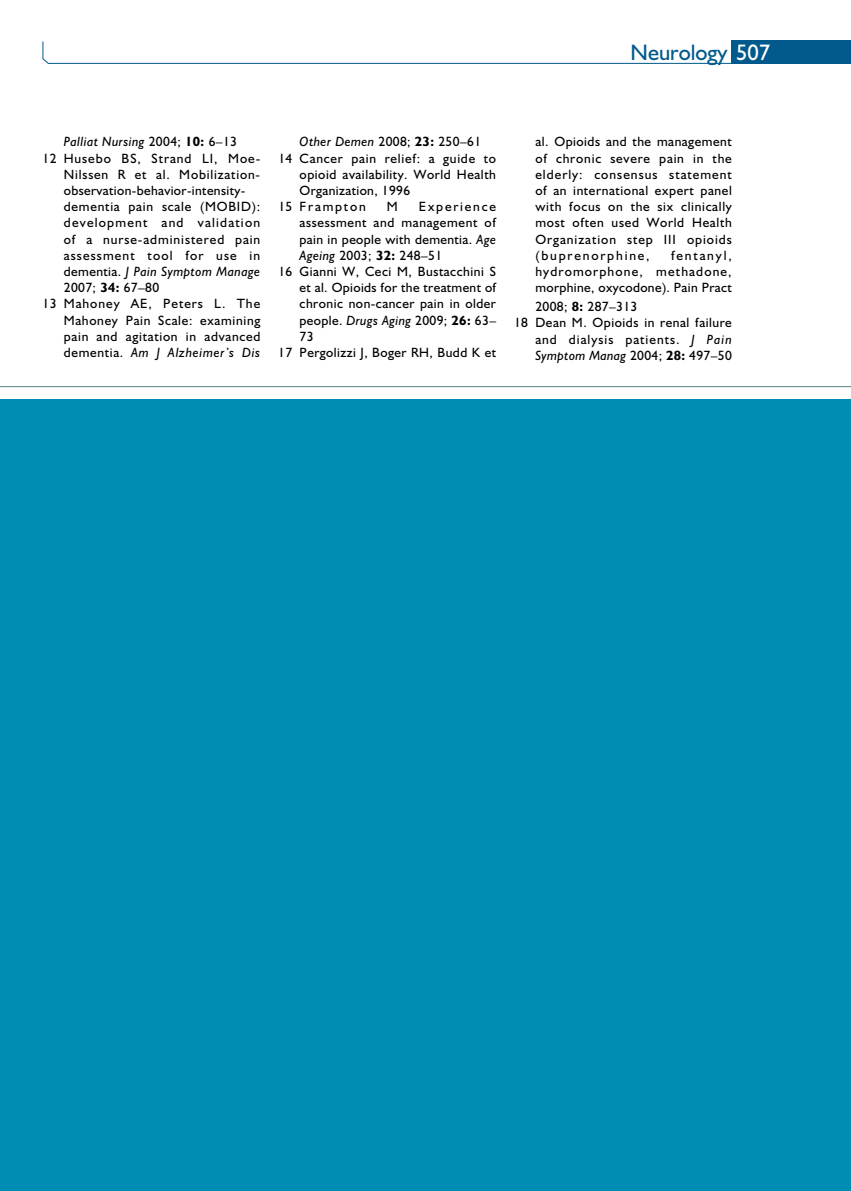
<style>
.page{position:relative;width:851px;height:1191px;background:#fff}
.page>*{position:absolute;margin:0;border:0;box-sizing:border-box;transform-origin:0 0}
.t1{font:22.5px "Humanist 521 BT";color:#015a8b}
.t2{font:13.5px/16.2px "Humanist 521 BT";letter-spacing:.05em;color:#000;text-align:justify}
.t3{font:13.5px "Humanist 521 BT";letter-spacing:.025em;color:#000}
.t4{font:italic 13.5px "Humanist 521 BT";letter-spacing:.03em;color:#000}
.t5{font:13.5px "Humanist 521 BT";letter-spacing:.07em;color:#000}
.t6{font:13.5px "Humanist 521 BT";letter-spacing:.03em;color:#000}
.t7{font:italic 13.5px "Humanist 521 BT";letter-spacing:.05em;color:#000}
.t8{font:13.5px "Humanist 521 BT";letter-spacing:.075em;color:#000}
.t9{font:13.5px "Humanist 521 BT";letter-spacing:.09em;color:#000}
.t10{font:13.5px "Humanist 521 BT";letter-spacing:.08em;color:#000}
.t11{font:13.5px "Humanist 521 BT";letter-spacing:.13em;color:#000}
.s1{color:#fff}
.s2{font-style:normal}
.s3{font-weight:700;font-style:normal}
.s4{font-weight:700}
.s5{font-style:italic}
</style>
<div class="page">
<div style="left:731px;top:40px;width:119px;height:24px;background:#015a8b"></div>
<svg style="left:42px;top:41px;width:689px;height:23px"></svg>
<div style="left:0;top:400px;width:850px;height:791px;background:#008db4"></div>
<hr style="left:0;top:386px;width:850px;height:1px;background:#4f8284">
<h1 class="t1" style="left:630px;top:38px;width:141px">Neurology <span class="s1">507</span></h1>
<p class="t4" style="left:64px;top:133px;width:175px">Palliat Nursing <span class="s2">2004;</span> <span class="s3">10:</span> <span class="s2">6–13</span></p>
<p class="t5" style="left:43px;top:150px;width:219px">12 Husebo BS, Strand LI, Moe-</p>
<p class="t2" style="left:64px;top:166px;width:198px">Nilssen R et al. Mobilization-</p>
<p class="t3" style="left:64px;top:182px;width:183px">observation-behavior-intensity-</p>
<p class="t2" style="left:64px;top:198px;width:198px">dementia pain scale (MOBID):</p>
<p class="t9" style="left:64px;top:214px;width:198px">development and validation</p>
<p class="t5" style="left:64px;top:231px;width:198px">of a nurse-administered pain</p>
<p class="t10" style="left:64px;top:247px;width:198px">assessment tool for use in</p>
<p class="t4" style="left:64px;top:263px;width:198px"><span class="s2">dementia.</span> J Pain Symptom Manage</p>
<p class="t2" style="left:64px;top:279px;width:97px">2007; <span class="s4">34:</span> 67–80</p>
<p class="t5" style="left:43px;top:295px;width:219px">13 Mahoney AE, Peters L. The</p>
<p class="t2" style="left:64px;top:312px;width:198px">Mahoney Pain Scale: examining</p>
<p class="t2" style="left:64px;top:328px;width:198px">pain and agitation in advanced</p>
<p class="t7" style="left:64px;top:344px;width:198px"><span class="s2">dementia.</span> Am J Alzheimer’s Dis</p>
<p class="t3" style="left:299px;top:133px;width:183px"><span class="s5">Other Demen</span> 2008; <span class="s4">23:</span> 250–61</p>
<p class="t2" style="left:278px;top:150px;width:219px">14 Cancer pain relief: a guide to</p>
<p class="t2" style="left:299px;top:166px;width:198px">opioid availability. World Health</p>
<p class="t3" style="left:299px;top:182px;width:112px">Organization, 1996</p>
<p class="t11" style="left:278px;top:198px;width:89px">15 Frampton</p>
<p class="t2" style="left:387px;top:198px;width:12px">M</p>
<p class="t11" style="left:419px;top:198px;width:79px">Experience</p>
<p class="t2" style="left:299px;top:214px;width:198px">assessment and management of</p>
<p class="t3" style="left:299px;top:231px;width:198px">pain in people with dementia. <span class="s5">Age</span></p>
<p class="t3" style="left:299px;top:247px;width:144px"><span class="s5">Ageing</span> 2003; <span class="s4">32:</span> 248–51</p>
<p class="t2" style="left:278px;top:263px;width:219px">16 Gianni W, Ceci M, Bustacchini S</p>
<p class="t3" style="left:299px;top:279px;width:198px">et al. Opioids for the treatment of</p>
<p class="t2" style="left:299px;top:295px;width:198px">chronic non-cancer pain in older</p>
<p class="t3" style="left:299px;top:312px;width:198px">people. <span class="s5">Drugs Aging</span> 2009; <span class="s4">26:</span> 63–</p>
<p class="t2" style="left:299px;top:328px;width:15px">73</p>
<p class="t6" style="left:278px;top:344px;width:219px">17 Pergolizzi J, Boger RH, Budd K et</p>
<p class="t2" style="left:535px;top:133px;width:198px">al. Opioids and the management of chronic severe pain in the elderly: consensus statement of an international expert panel with focus on the six clinically most often used World Health Organization step III opioids (buprenorphine,</p>
<p class="t2" style="left:535px;top:247px;width:198px;text-indent:136px">fentanyl, hydromorphone, methadone, morphine, oxycodone). Pain Pract</p>
<p class="t3" style="left:535px;top:298px;width:103px">2008; <span class="s4">8:</span> 287–313</p>
<p class="t2" style="left:514px;top:314px;width:219px">18 Dean M. Opioids in renal failure</p>
<p class="t8" style="left:535px;top:331px;width:198px">and dialysis patients. <span class="s5">J Pain</span></p>
<p class="t4" style="left:535px;top:347px;width:198px">Symptom Manag <span class="s2">2004;</span> <span class="s3">28:</span> <span class="s2">497–50</span></p>
</div>
